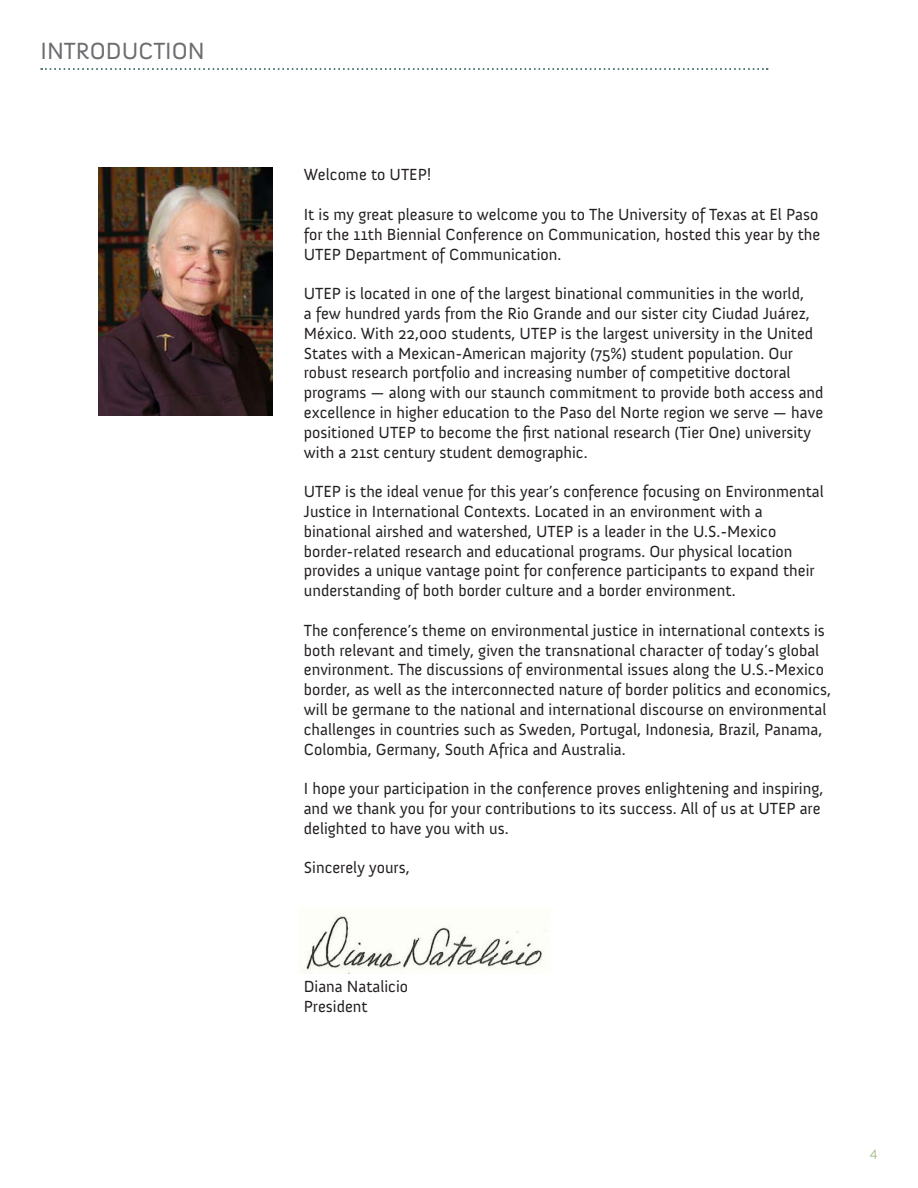
<style>
.page{position:relative;width:918px;height:1188px;background:#fff}
.page>*{position:absolute;margin:0;border:0;box-sizing:border-box;transform-origin:0 0}
.Titles{font:24px "Anivers";color:#6c6d70}
.General_text{font:16.5px/19.8px "Anivers";color:#231f20}
.t1{font:13.5px "Banda";color:#9ebc89}
</style>
<div class="page">
<svg style="left:41px;top:68px;width:727px;height:2px"></svg>
<img style="left:303px;top:915px;width:244px;height:58px">
<img style="left:98px;top:167px;width:175px;height:248px">
<p class="Titles" style="left:40px;top:37px;width:166px">INTRODUCTION</p>
<p class="General_text" style="left:304px;top:165px;width:129px">Welcome to UTEP!</p>
<p class="General_text" style="left:304px;top:205px;width:518px">It is my great pleasure to welcome you to The University of Texas at El Paso for the 11th Biennial Conference on Communication, hosted this year by the<br>UTEP Department of Communication.</p>
<p class="General_text" style="left:304px;top:284px;width:521px">UTEP is located in one of the largest binational communities in the world,<br>a few hundred yards from the Rio Grande and our sister city Ciudad Juárez, México. With 22,000 students, UTEP is the largest university in the United States with a Mexican-American majority (75%) student population. Our robust research portfolio and increasing number of competitive doctoral programs — along with our staunch commitment to provide both access and excellence in higher education to the Paso del Norte region we serve — have positioned UTEP to become the first national research (Tier One) university with a 21st century student demographic.</p>
<p class="General_text" style="left:304px;top:482px;width:522px">UTEP is the ideal venue for this year’s conference focusing on Environmental Justice in International Contexts. Located in an environment with a binational airshed and watershed, UTEP is a leader in the U.S.-Mexico border-related research and educational programs. Our physical location provides a unique vantage point for conference participants to expand their understanding of both border culture and a border environment.</p>
<p class="General_text" style="left:304px;top:621px;width:529px">The conference’s theme on environmental justice in international contexts is both relevant and timely, given the transnational character of today’s global environment. The discussions of environmental issues along the U.S.-Mexico border, as well as the interconnected nature of border politics and economics, will be germane to the national and international discourse on environmental challenges in countries such as Sweden, Portugal, Indonesia, Brazil, Panama, Colombia, Germany, South Africa and Australia.</p>
<p class="General_text" style="left:304px;top:779px;width:521px">I hope your participation in the conference proves enlightening and inspiring, and we thank you for your contributions to its success. All of us at UTEP are delighted to have you with us.</p>
<p class="General_text" style="left:304px;top:858px;width:107px">Sincerely yours,</p>
<p class="General_text" style="left:304px;top:977px;width:106px">Diana Natalicio</p>
<p class="General_text" style="left:304px;top:997px;width:66px">President</p>
<p class="t1" style="left:869px;top:1146px;width:10px">4</p>
</div>
